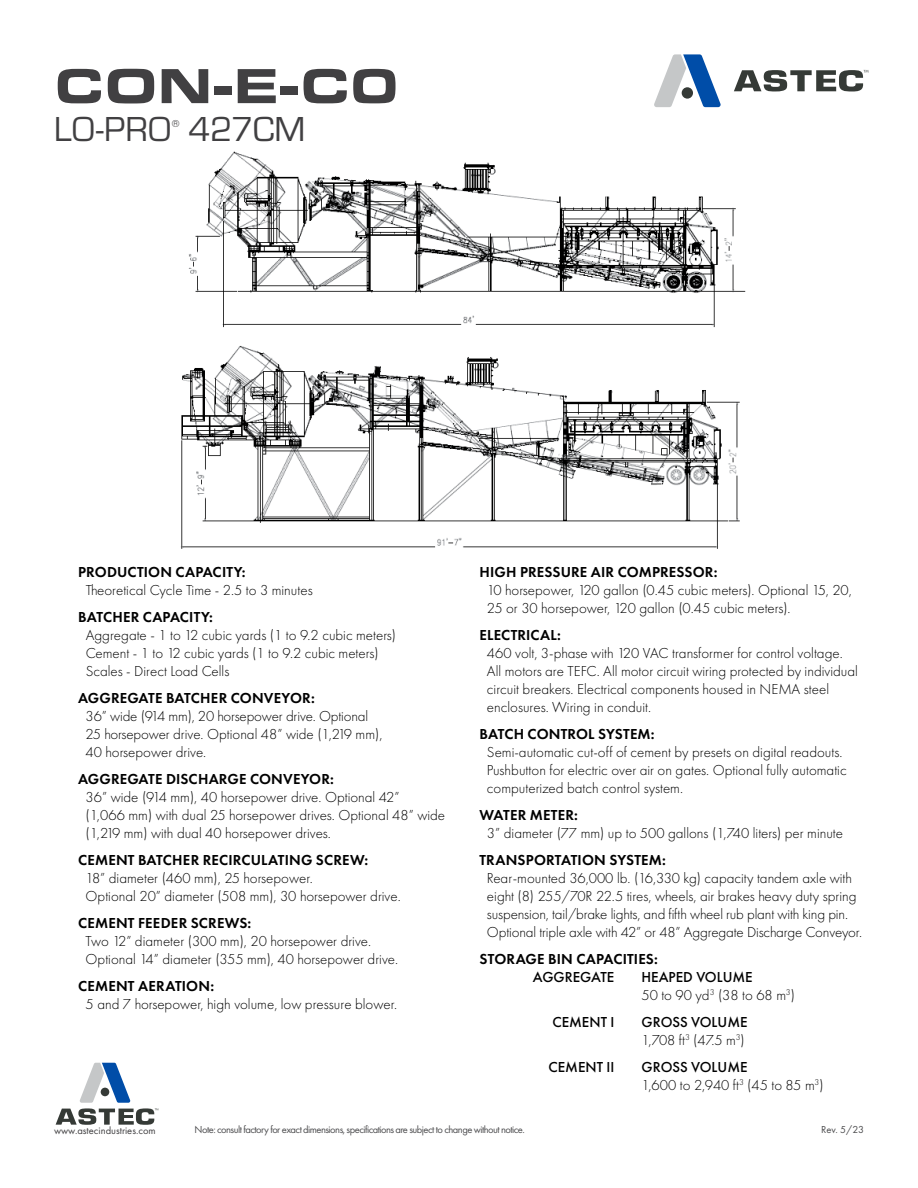
<style>
.page{position:relative;width:918px;height:1188px;background:#fff}
.page>*{position:absolute;margin:0;border:0;box-sizing:border-box;transform-origin:0 0}
.t1{font:900 51px "Eurostile Ext";color:#414042}
.t2{font:36px "Eurostile";letter-spacing:-.005em;color:#414042}
.t3{font:300 15px/18px "Futura PT";color:#000}
.t4{font:600 15px "Futura PT";letter-spacing:.01em;color:#000}
.t5{font:500 15px "Futura PT";color:#000}
.t6{font:10.5px "Futura PT";letter-spacing:-.05em;color:#4d4d4f}
.t7{font:10.5px "Futura PT";color:#414042}
.t8{font:10.5px "Eurostile";color:#414042}
.s1{font-weight:500}
</style>
<div class="page">
<img style="left:181px;top:151px;width:565px;height:398px">
<svg style="left:734px;top:70px;width:134px;height:22px"></svg>
<svg style="left:654px;top:54px;width:67px;height:53px"></svg>
<div style="left:682px;top:87px;width:11px;height:12px;background:#353a36;border-radius:50%"></div>
<svg style="left:56px;top:1063px;width:102px;height:62px"></svg>
<div style="left:101px;top:1088px;width:8px;height:8px;background:#353a36;border-radius:50%"></div>
<h1 class="t1" style="left:54px;top:48px;width:346px">CON-E-C0</h1>
<h2 class="t2" style="left:54px;top:104px;width:119px">LO-PRO</h2>
<p class="t8" style="left:172px;top:117px;width:9px">®</p>
<h2 class="t2" style="left:189px;top:104px;width:118px">427CM</h2>
<p class="t4" style="left:78px;top:563px;width:169px">PRODUCTION CAPACITY:</p>
<p class="t3" style="left:86px;top:582px;width:229px">Theoretical Cycle Time ‐ 2.5 to 3 minutes</p>
<p class="t4" style="left:78px;top:608px;width:136px">BATCHER CAPACITY:</p>
<p class="t3" style="left:86px;top:627px;width:312px">Aggregate ‐ 1 to 12 cubic yards (1 to 9.2 cubic meters)<br>Cement ‐ 1 to 12 cubic yards (1 to 9.2 cubic meters)<br>Scales ‐ Direct Load Cells</p>
<p class="t4" style="left:78px;top:689px;width:238px">AGGREGATE BATCHER CONVEYOR:</p>
<p class="t3" style="left:86px;top:708px;width:298px">36” wide (914 mm), 20 horsepower drive. Optional<br>25 horsepower drive. Optional 48” wide (1,219 mm),<br>40 horsepower drive.</p>
<p class="t4" style="left:78px;top:770px;width:257px">AGGREGATE DISCHARGE CONVEYOR:</p>
<p class="t3" style="left:86px;top:788px;width:361px">36” wide (914 mm), 40 horsepower drive. Optional 42”<br>(1,066 mm) with dual 25 horsepower drives. Optional 48” wide (1,219 mm) with dual 40 horsepower drives.</p>
<p class="t4" style="left:78px;top:851px;width:292px">CEMENT BATCHER RECIRCULATING SCREW:</p>
<p class="t3" style="left:86px;top:869px;width:317px">18” diameter (460 mm), 25 horsepower.<br>Optional 20” diameter (508 mm), 30 horsepower drive.</p>
<p class="t4" style="left:78px;top:914px;width:175px">CEMENT FEEDER SCREWS:</p>
<p class="t3" style="left:86px;top:932px;width:314px">Two 12” diameter (300 mm), 20 horsepower drive.<br>Optional 14” diameter (355 mm), 40 horsepower drive.</p>
<p class="t4" style="left:78px;top:977px;width:137px">CEMENT AERATION:</p>
<p class="t3" style="left:86px;top:995px;width:313px">5 and 7 horsepower, high volume, low pressure blower.</p>
<p class="t4" style="left:480px;top:563px;width:240px">HIGH PRESSURE AIR COMPRESSOR:</p>
<p class="t3" style="left:487px;top:582px;width:366px">10 horsepower, 120 gallon (0.45 cubic meters). Optional 15, 20,<br>25 or 30 horsepower, 120 gallon (0.45 cubic meters).</p>
<p class="t4" style="left:479px;top:626px;width:83px">ELECTRICAL:</p>
<p class="t3" style="left:487px;top:645px;width:372px">460 volt, 3‐phase with 120 VAC transformer for control voltage.<br>All motors are TEFC. All motor circuit wiring protected by individual circuit breakers. Electrical components housed in NEMA steel enclosures. Wiring in conduit.</p>
<p class="t4" style="left:479px;top:725px;width:177px">BATCH CONTROL SYSTEM:</p>
<p class="t3" style="left:487px;top:744px;width:361px">Semi‐automatic cut‐off of cement by presets on digital readouts.<br>Pushbutton for electric over air on gates. Optional fully automatic computerized batch control system.</p>
<p class="t4" style="left:479px;top:806px;width:100px">WATER METER:</p>
<p class="t3" style="left:487px;top:825px;width:358px">3” diameter (77 mm) up to 500 gallons (1,740 liters) per minute</p>
<p class="t4" style="left:479px;top:851px;width:188px">TRANSPORTATION SYSTEM:</p>
<p class="t3" style="left:487px;top:869px;width:377px">Rear‐mounted 36,000 lb. (16,330 kg) capacity tandem axle with eight (8) 255/70R 22.5 tires, wheels, air brakes heavy duty spring suspension, tail/brake lights, and fifth wheel rub plant with king pin.<br>Optional triple axle with 42” or 48” Aggregate Discharge Conveyor.</p>
<p class="t4" style="left:479px;top:950px;width:180px">STORAGE BIN CAPACITIES:</p>
<p class="t5" style="left:533px;top:968px;width:83px">AGGREGATE</p>
<p class="t3" style="left:641px;top:968px;width:155px"><span class="s1">HEAPED VOLUME<br></span>50 to 90 yd<sup>3</sup> (38 to 68 m<sup>3</sup>)</p>
<p class="t5" style="left:552px;top:1013px;width:64px">CEMENT I</p>
<p class="t3" style="left:642px;top:1013px;width:108px"><span class="s1">GROSS VOLUME<br></span>1,708 ft<sup>3</sup> (47.5 m<sup>3</sup>)</p>
<p class="t5" style="left:548px;top:1058px;width:68px">CEMENT II</p>
<p class="t3" style="left:642px;top:1058px;width:184px"><span class="s1">GROSS VOLUME<br></span>1,600 to 2,940 ft<sup>3</sup> (45 to 85 m<sup>3</sup>)</p>
<p class="t7" style="left:54px;top:1124px;width:103px">www.astecindustries.com</p>
<p class="t6" style="left:195px;top:1123px;width:332px">Note: consult factory for exact dimensions, specifications are subject to change without notice.</p>
<p class="t6" style="left:821px;top:1123px;width:44px">Rev. 5/23</p>
</div>
